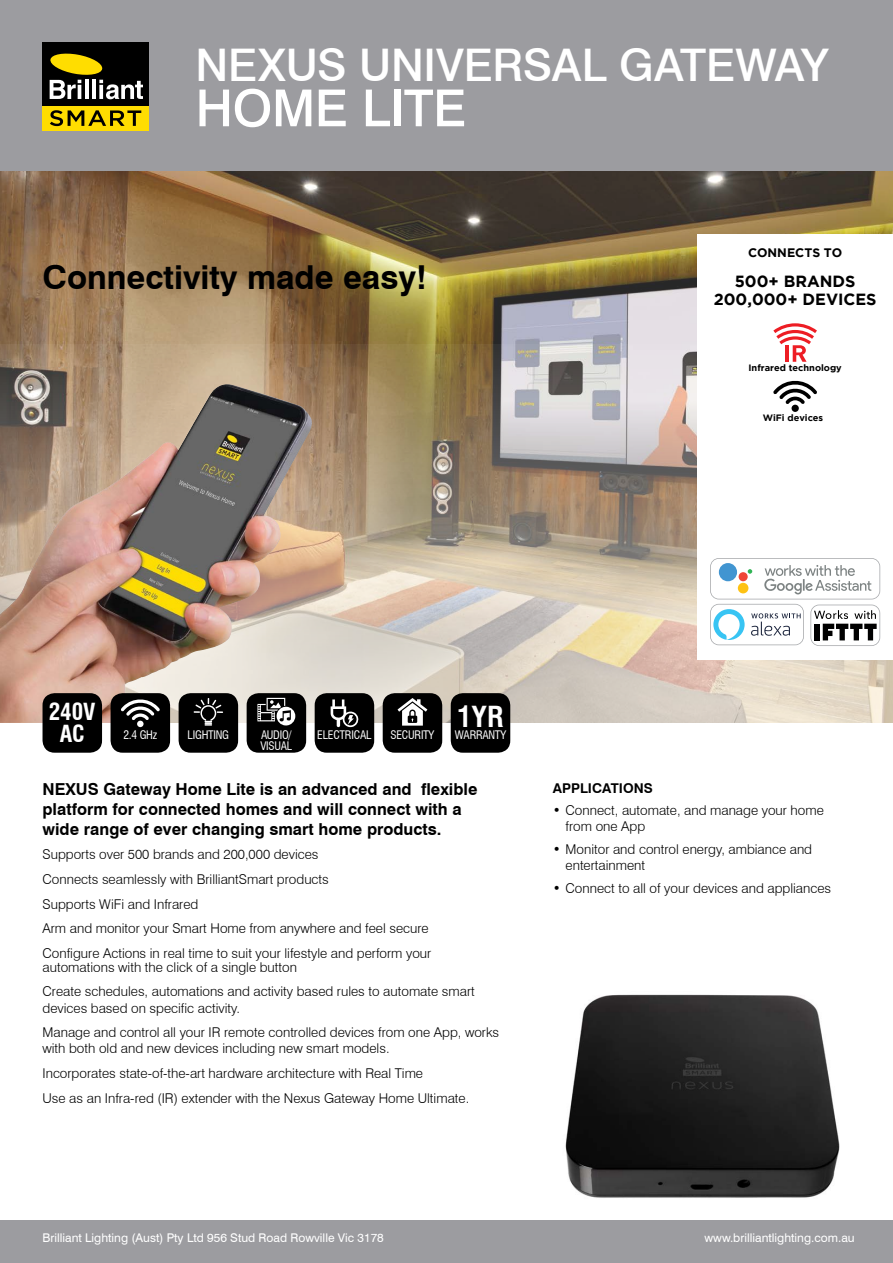
<style>
.page{position:relative;width:893px;height:1263px;background:#fff}
.page>*{position:absolute;margin:0;border:0;box-sizing:border-box;transform-origin:0 0}
.t1{font:500 51px "Swiss 721 BT";letter-spacing:-.005em;color:#fff}
.t2{font:500 45px "Swiss 721 BT";letter-spacing:-.005em;color:#fff}
.t3{font:700 33px "Swiss 721 BT";color:#000}
.t4{font:700 condensed 28.35px "Swiss 721 BT";color:#fff}
.t5{font:700 condensed 22.95px/21.8px "Swiss 721 BT";letter-spacing:-.005em;color:#fff;text-align:center}
.t6{font:700 16.5px/19.8px "Swiss 721 BT";color:#000}
.t7{font:700 16.2px/18.5px "Gotham";color:#000;text-align:center}
.t8{font:300 13.5px/24.8px "Swiss 721 BT";color:#000}
.t9{font:700 13.5px "Swiss 721 BT";color:#000}
.t10{font:700 12.3px "Gotham";color:#000}
.t11{font:12px "Swiss 721 BT";color:#fff}
.t12{font:condensed 11.55px/11.6px "Swiss 721 BT";letter-spacing:-.02em;color:#fff}
.t13{font:700 9.3px "Gotham";color:#000}
</style>
<div class="page">
<img style="left:0;top:170px;width:893px;height:174px">
<img style="left:0;top:344px;width:893px;height:396px">
<img style="left:0;top:384px;width:314px;height:339px">
<div style="left:0;top:0;width:893px;height:170px;background:#9c9ca0"></div>
<div style="left:43px;top:106px;width:106px;height:24px;background:#fd0"></div>
<svg style="left:50px;top:110px;width:91px;height:16px"></svg>
<div style="left:43px;top:43px;width:106px;height:63px;background:#000"></div>
<svg style="left:50px;top:53px;width:93px;height:46px"></svg>
<div style="left:43px;top:693px;width:59px;height:60px;background:#000;border-radius:12px"></div>
<div style="left:247px;top:693px;width:59px;height:60px;background:#000;border-radius:12px"></div>
<div style="left:179px;top:693px;width:59px;height:60px;background:#000;border-radius:12px"></div>
<div style="left:111px;top:693px;width:59px;height:60px;background:#000;border-radius:12px"></div>
<div style="left:0;top:1220px;width:893px;height:43px;background:#9c9ca0"></div>
<div style="left:451px;top:693px;width:59px;height:60px;background:#000;border-radius:12px"></div>
<div style="left:697px;top:234px;width:196px;height:425px;background:#fff"></div>
<svg style="left:773px;top:323px;width:44px;height:39px"></svg>
<div style="left:791px;top:405px;width:8px;height:7px;background:#000;border-radius:50%"></div>
<svg style="left:773px;top:380px;width:44px;height:24px"></svg>
<svg style="left:710px;top:558px;width:170px;height:88px"></svg>
<img style="left:565px;top:994px;width:275px;height:204px">
<svg style="left:194px;top:698px;width:29px;height:28px"></svg>
<svg style="left:257px;top:698px;width:38px;height:28px"></svg>
<div style="left:315px;top:693px;width:59px;height:60px;background:#000;border-radius:12px"></div>
<svg style="left:331px;top:699px;width:28px;height:28px"></svg>
<div style="left:383px;top:693px;width:59px;height:60px;background:#000;border-radius:12px"></div>
<svg style="left:398px;top:698px;width:29px;height:28px"></svg>
<div style="left:137px;top:721px;width:7px;height:6px;background:#fff;border-radius:50%"></div>
<svg style="left:121px;top:699px;width:39px;height:21px"></svg>
<h2 class="t2" style="left:196px;top:38px;width:634px">NEXUS UNIVERSAL GATEWAY</h2>
<h1 class="t1" style="left:196px;top:77px;width:272px">HOME LITE</h1>
<h3 class="t3" style="left:43px;top:257px;width:386px">Connectivity made easy!</h3>
<p class="t10" style="left:748px;top:246px;width:96px">CONNECTS TO</p>
<p class="t7" style="left:714px;top:271px;width:164px">500+ BRANDS<br>200,000+ DEVICES</p>
<p class="t13" style="left:748px;top:362px;width:95px">Infrared technology</p>
<p class="t13" style="left:763px;top:413px;width:62px">WiFi devices</p>
<h3 class="t5" style="left:49px;top:701px;width:48px">240V<br>AC</h3>
<p class="t12" style="left:123px;top:729px;width:35px">2.4 GHz</p>
<p class="t12" style="left:188px;top:729px;width:43px">LIGHTING</p>
<p class="t12" style="left:260px;top:729px;width:33px">AUDIO/<br>VISUAL</p>
<p class="t12" style="left:317px;top:729px;width:56px">ELECTRICAL</p>
<p class="t12" style="left:390px;top:729px;width:45px">SECURITY</p>
<h3 class="t4" style="left:458px;top:699px;width:47px">1YR</h3>
<p class="t12" style="left:455px;top:729px;width:53px">WARRANTY</p>
<p class="t6" style="left:43px;top:779px;width:436px">NEXUS Gateway Home Lite is an advanced and flexible platform for connected homes and will connect with a wide range of ever changing smart home products.</p>
<p class="t8" style="left:43px;top:842px;width:390px">Supports over 500 brands and 200,000 devices<br>Connects seamlessly with BrilliantSmart products<br>Supports WiFi and Infrared<br>Arm and monitor your Smart Home from anywhere and feel secure Configure Actions in real time to suit your lifestyle and perform your</p>
<p class="t8" style="left:43px;top:954px;width:434px">automations with the click of a single button<br>Create schedules, automations and activity based rules to automate smart</p>
<p class="t8" style="left:43px;top:995px;width:458px">devices based on specific activity.<br>Manage and control all your IR remote controlled devices from one App, works</p>
<p class="t8" style="left:43px;top:1036px;width:428px">with both old and new devices including new smart models.<br>Incorporates state-of-the-art hardware architecture with Real Time<br>Use as an Infra-red (IR) extender with the Nexus Gateway Home Ultimate.</p>
<p class="t9" style="left:553px;top:780px;width:101px">APPLICATIONS</p>
<p class="t8" style="left:566px;top:802px;width:260px;line-height:16.2px;text-indent:-13px">• Connect, automate, and manage your home from one App</p>
<p class="t8" style="left:566px;top:841px;width:248px;line-height:16.2px;text-indent:-13px">• Monitor and control energy, ambiance and entertainment</p>
<p class="t8" style="left:553px;top:875px;width:280px">• Connect to all of your devices and appliances</p>
<p class="t11" style="left:43px;top:1231px;width:343px">Brilliant Lighting (Aust) Pty Ltd 956 Stud Road Rowville Vic 3178</p>
<p class="t11" style="left:704px;top:1231px;width:152px">www.brilliantlighting.com.au</p>
</div>
